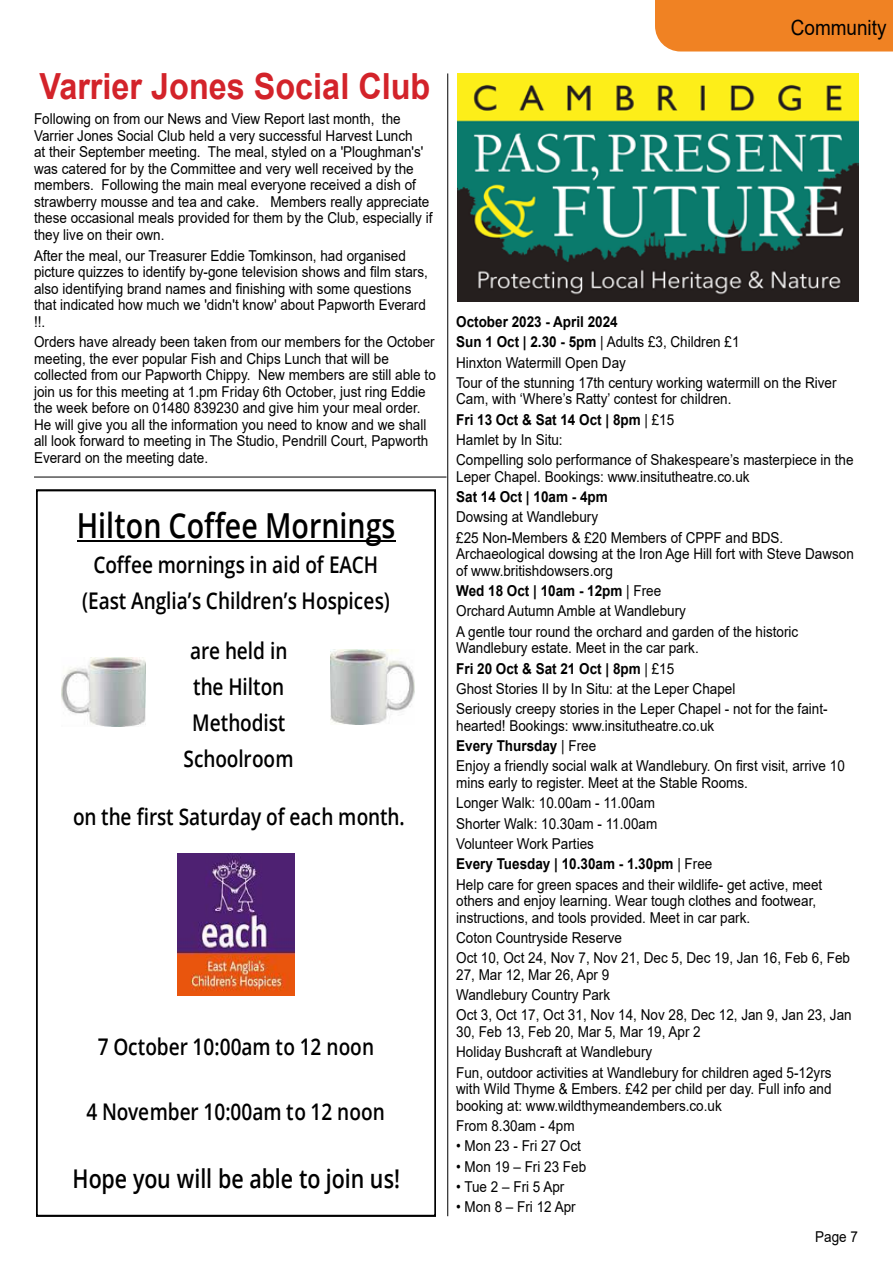
<style>
.page{position:relative;width:893px;height:1263px;background:#fff}
.page>*{position:absolute;margin:0;border:0;box-sizing:border-box;transform-origin:0 0}
.t1{font:700 36px "Arial";color:#d3232a;scale:.9 1}
.t2{font:600 34.5px "Open Sans";color:#000;scale:.83 1}
.t3{font:600 25.8px "Open Sans";color:#000;scale:.83 1}
.t4{font:600 22.95px/36px "Open Sans";letter-spacing:-.005em;color:#000;text-align:center;scale:.83 1}
.t5{font:21px "Arial";color:#000;scale:.9 1}
.t6{font:15px/20.2px "Arial";color:#000;scale:.9 1}
.t7{font:700 15px "Arial";color:#000;scale:.9 1}
.s1{font-weight:700}
</style>
<div class="page">
<div style="left:655px;top:0;width:238px;height:52px;background:#f08223"></div>
<hr style="left:447px;top:73px;width:1px;height:1143px;background:#000">
<hr style="left:34px;top:477px;width:412px;height:1px;background:#000">
<img style="left:457px;top:73px;width:402px;height:228px">
<div style="left:36px;top:489px;width:400px;height:727px;border:2px solid #000"></div>
<hr style="left:77px;top:541px;width:319px;height:1px;background:#000">
<img style="left:61px;top:658px;width:84px;height:69px">
<img style="left:331px;top:649px;width:84px;height:76px">
<img style="left:177px;top:853px;width:118px;height:143px">
<h1 class="t1" style="left:40px;top:61px;width:436px">Varrier Jones Social Club</h1>
<p class="t6" style="left:34px;top:111px;width:444px;line-height:16.5px">Following on from our News and View Report last month, the Varrier Jones Social Club held a very successful Harvest Lunch<br>at their September meeting. The meal, styled on a 'Ploughman's' was catered for by the Committee and very well received by the members. Following the main meal everyone received a dish of strawberry mousse and tea and cake. Members really appreciate these occasional meals provided for them by the Club, especially if they live on their own.</p>
<p class="t6" style="left:34px;top:247px;width:439px;line-height:16.5px">After the meal, our Treasurer Eddie Tomkinson, had organised picture quizzes to identify by-gone television shows and film stars, also identifying brand names and finishing with some questions that indicated how much we 'didn't know' about Papworth Everard !!.</p>
<p class="t6" style="left:34px;top:334px;width:448px;line-height:16.5px">Orders have already been taken from our members for the October meeting, the ever popular Fish and Chips Lunch that will be collected from our Papworth Chippy. New members are still able to join us for this meeting at 1.pm Friday 6th October, just ring Eddie the week before on 01480 839230 and give him your meal order.<br>He will give you all the information you need to know and we shall all look forward to meeting in The Studio, Pendrill Court, Papworth Everard on the meeting date.</p>
<h2 class="t2" style="left:77px;top:501px;width:385px">Hilton Coffee Mornings</h2>
<h3 class="t4" style="left:82px;top:546px;width:372px">Coffee mornings in aid of EACH (East Anglia’s Children’s Hospices)</h3>
<h3 class="t4" style="left:184px;top:632px;width:134px">are held in the Hilton<br>Methodist<br>Schoolroom</h3>
<h3 class="t4" style="left:73px;top:798px;width:401px">on the first Saturday of each month.</h3>
<h3 class="t4" style="left:98px;top:1028px;width:334px">7 October 10:00am to 12 noon</h3>
<h3 class="t4" style="left:86px;top:1093px;width:361px">4 November 10:00am to 12 noon</h3>
<h3 class="t3" style="left:73px;top:1160px;width:396px">Hope you will be able to join us!</h3>
<h3 class="t5" style="left:791px;top:13px;width:108px">Community</h3>
<p class="t6" style="left:456px;top:311px;width:424px"><span class="s1">October 2023 - April 2024<br>Sun 1 Oct | 2.30 - 5pm</span> | Adults £3, Children £1<br>Hinxton Watermill Open Day<br>Tour of the stunning 17th century working watermill on the River</p>
<p class="t6" style="left:456px;top:389px;width:443px">Cam, with ‘Where’s Ratty’ contest for children.<br><span class="s1">Fri 13 Oct &amp; Sat 14 Oct | 8pm</span> | £15<br>Hamlet by In Situ:<br>Compelling solo performance of Shakespeare’s masterpiece in the</p>
<p class="t6" style="left:456px;top:466px;width:328px">Leper Chapel. Bookings: www.insitutheatre.co.uk</p>
<p class="t7" style="left:456px;top:486px;width:170px">Sat 14 Oct | 10am - 4pm</p>
<p class="t6" style="left:456px;top:507px;width:365px">Dowsing at Wandlebury<br>£25 Non-Members &amp; £20 Members of CPPF and BDS.</p>
<p class="t6" style="left:456px;top:546px;width:443px;line-height:16.5px">Archaeological dowsing at the Iron Age Hill fort with Steve Dawson of www.britishdowsers.org</p>
<p class="t6" style="left:456px;top:580px;width:382px"><span class="s1">Wed 18 Oct | 10am - 12pm</span> | Free<br>Orchard Autumn Amble at Wandlebury<br>A gentle tour round the orchard and garden of the historic</p>
<p class="t6" style="left:456px;top:638px;width:414px">Wandlebury estate. Meet in the car park.<br><span class="s1">Fri 20 Oct &amp; Sat 21 Oct | 8pm</span> | £15<br>Ghost Stories II by In Situ: at the Leper Chapel<br>Seriously creepy stories in the Leper Chapel - not for the faint-</p>
<p class="t6" style="left:456px;top:715px;width:433px">hearted! Bookings: www.insitutheatre.co.uk<br><span class="s1">Every Thursday</span> | Free<br>Enjoy a friendly social walk at Wandlebury. On first visit, arrive 10</p>
<p class="t6" style="left:456px;top:772px;width:408px">mins early to register. Meet at the Stable Rooms.<br>Longer Walk: 10.00am - 11.00am<br>Shorter Walk: 10.30am - 11.00am<br>Volunteer Work Parties<br><span class="s1">Every Tuesday | 10.30am - 1.30pm</span> | Free<br>Help care for green spaces and their wildlife- get active, meet</p>
<p class="t6" style="left:456px;top:892px;width:401px;line-height:16.5px">others and enjoy learning. Wear tough clothes and footwear, instructions, and tools provided. Meet in car park.</p>
<p class="t6" style="left:456px;top:927px;width:439px">Coton Countryside Reserve<br>Oct 10, Oct 24, Nov 7, Nov 21, Dec 5, Dec 19, Jan 16, Feb 6, Feb</p>
<p class="t6" style="left:456px;top:964px;width:441px">27, Mar 12, Mar 26, Apr 9<br>Wandlebury Country Park<br>Oct 3, Oct 17, Oct 31, Nov 14, Nov 28, Dec 12, Jan 9, Jan 23, Jan</p>
<p class="t6" style="left:456px;top:1021px;width:419px">30, Feb 13, Feb 20, Mar 5, Mar 19, Apr 2<br>Holiday Bushcraft at Wandlebury<br>Fun, outdoor activities at Wandlebury for children aged 5-12yrs</p>
<p class="t6" style="left:456px;top:1080px;width:419px;line-height:16.5px">with Wild Thyme &amp; Embers. £42 per child per day. Full info and booking at: www.wildthymeandembers.co.uk</p>
<p class="t6" style="left:456px;top:1115px;width:133px">From 8.30am - 4pm</p>
<p class="t6" style="left:456px;top:1136px;width:140px">• Mon 23 - Fri 27 Oct</p>
<p class="t6" style="left:456px;top:1156px;width:146px">• Mon 19 – Fri 23 Feb</p>
<p class="t6" style="left:456px;top:1176px;width:122px">• Tue 2 – Fri 5 Apr</p>
<p class="t6" style="left:456px;top:1197px;width:134px">• Mon 8 – Fri 12 Apr</p>
<p class="t6" style="left:815px;top:1226px;width:49px">Page 7</p>
</div>
